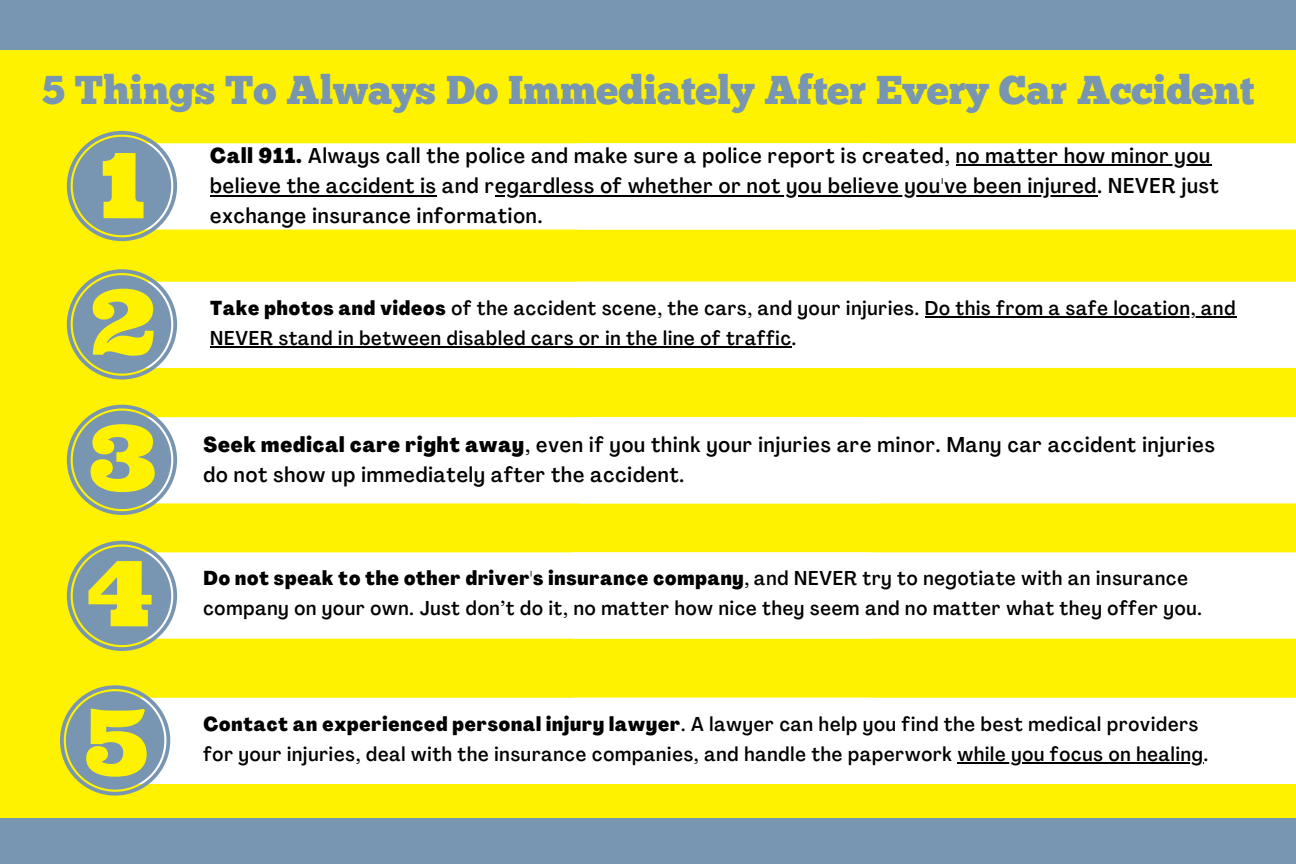
<style>
.page{position:relative;width:1296px;height:864px;background:#fff200}
.page>*{position:absolute;margin:0;border:0;box-sizing:border-box;transform-origin:0 0}
.t1{font:40.2px "Chunk Five";color:#7896b1}
.t2{font:500 condensed 21.3px/30.3px "Agrandir";letter-spacing:.045em;color:#000}
.t3{font:500 condensed 19.8px/29.7px "Agrandir";letter-spacing:.045em;color:#000}
.s1{font-weight:800}
</style>
<div class="page">
<div style="left:881px;top:143px;width:415px;height:87px;background:#fff"></div>
<div style="left:122px;top:143px;width:771px;height:87px;background:#fff;border-radius:16px"></div>
<svg style="left:67px;top:131px;width:110px;height:110px"></svg>
<div style="left:881px;top:282px;width:415px;height:86px;background:#fff"></div>
<div style="left:122px;top:282px;width:771px;height:86px;background:#fff;border-radius:16px"></div>
<svg style="left:67px;top:269px;width:110px;height:111px"></svg>
<div style="left:874px;top:552px;width:422px;height:87px;background:#fff"></div>
<div style="left:116px;top:552px;width:770px;height:87px;background:#fff;border-radius:16px"></div>
<svg style="left:67px;top:541px;width:110px;height:110px"></svg>
<div style="left:881px;top:417px;width:415px;height:86px;background:#fff"></div>
<div style="left:122px;top:417px;width:771px;height:86px;background:#fff;border-radius:16px"></div>
<svg style="left:67px;top:405px;width:110px;height:110px"></svg>
<hr style="left:925px;top:317px;width:311px;height:1px;background:#000">
<hr style="left:210px;top:346px;width:582px;height:2px;background:#000">
<hr style="left:956px;top:165px;width:255px;height:1px;background:#000">
<hr style="left:210px;top:195px;width:227px;height:1px;background:#000">
<hr style="left:495px;top:195px;width:602px;height:1px;background:#000">
<div style="left:874px;top:698px;width:422px;height:86px;background:#fff"></div>
<div style="left:116px;top:698px;width:770px;height:86px;background:#fff;border-radius:16px"></div>
<hr style="left:958px;top:762px;width:246px;height:2px;background:#000">
<svg style="left:60px;top:685px;width:110px;height:111px"></svg>
<div style="left:0;top:0;width:863px;height:50px;background:#7896b1"></div>
<div style="left:552px;top:0;width:744px;height:50px;background:#7896b1"></div>
<div style="left:0;top:818px;width:856px;height:46px;background:#7896b1"></div>
<div style="left:540px;top:818px;width:756px;height:46px;background:#7896b1"></div>
<h1 class="t1" style="left:42px;top:74px;width:1214px">5 Things To Always Do Immediately After Every Car Accident</h1>
<p class="t2" style="left:210px;top:143px;width:1010px"><span class="s1">Call 911.</span> Always call the police and make sure a police report is created, no matter how minor you believe the accident is and regardless of whether or not you believe you've been injured. NEVER just exchange insurance information.</p>
<p class="t3" style="left:210px;top:295px;width:1027px"><span class="s1">Take photos and videos</span> of the accident scene, the cars, and your injuries. Do this from a safe location, and<br>NEVER stand in between disabled cars or in the line of traffic.</p>
<p class="t2" style="left:203px;top:432px;width:1013px"><span class="s1">Seek medical care right away</span>, even if you think your injuries are minor. Many car accident injuries do not show up immediately after the accident.</p>
<p class="t3" style="left:203px;top:566px;width:1000px"><span class="s1">Do not speak to the other driver's insurance company</span>, and NEVER try to negotiate with an insurance company on your own. Just don’t do it, no matter how nice they seem and no matter what they offer you.</p>
<p class="t3" style="left:203px;top:711px;width:1006px"><span class="s1">Contact an experienced personal injury lawyer</span>. A lawyer can help you find the best medical providers for your injuries, deal with the insurance companies, and handle the paperwork while you focus on healing.</p>
</div>
